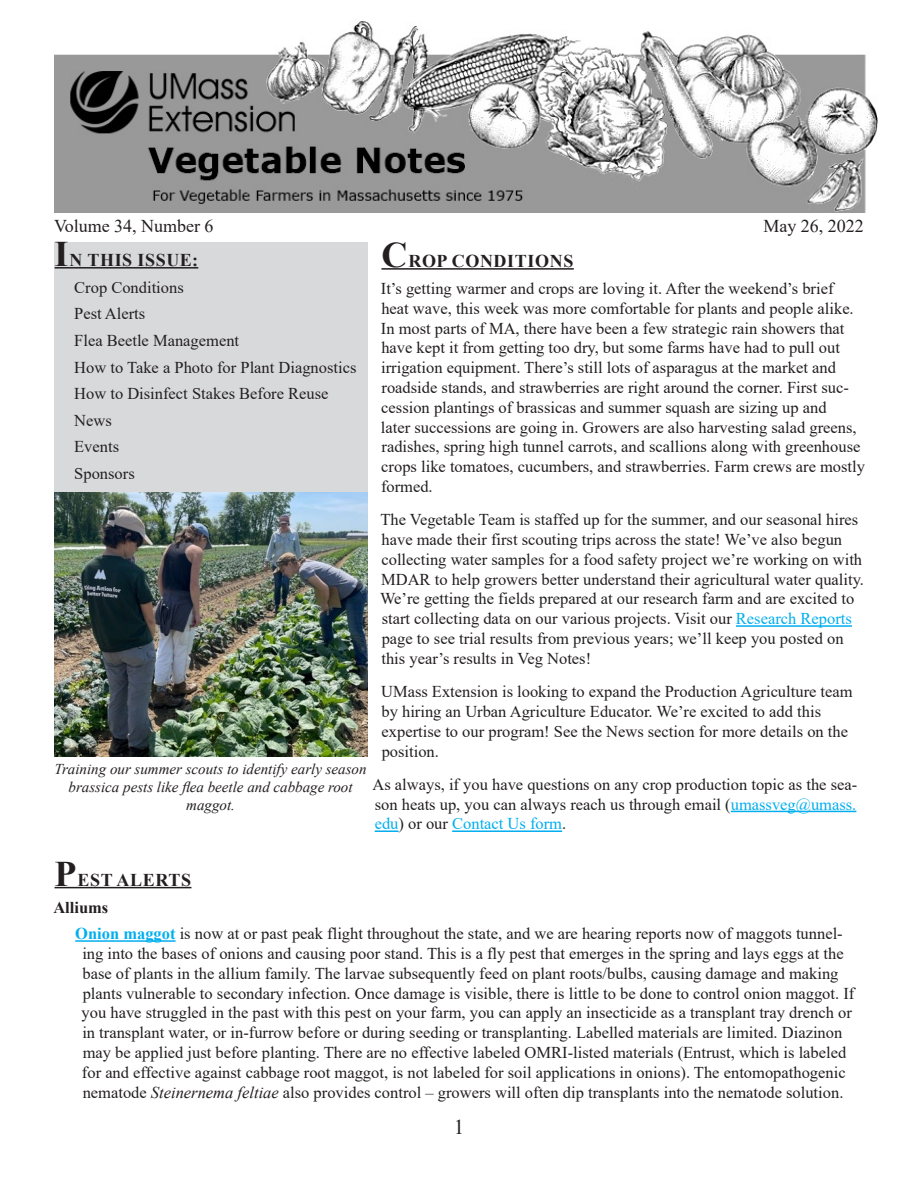
<style>
.page{position:relative;width:918px;height:1188px;background:#fff}
.page>*{position:absolute;margin:0;border:0;box-sizing:border-box;transform-origin:0 0}
.t1{font:21px "Times New Roman";color:#231f20}
.t2{font:700 18px "Times New Roman";letter-spacing:.035em;color:#231f20}
.t3{font:18px "Times New Roman";color:#231f20}
.Main_text{font:16.5px/19.8px "Times New Roman";color:#231f20}
.Bulleted_List{font:16.5px/19.8px "Times New Roman";color:#231f20}
.Paragraph_Heading{font:700 16.5px "Times New Roman";color:#231f20}
.t4{font:italic 15px/18px "Times New Roman";color:#231f20;text-align:center}
.s1{font-size:36px}
.s2{color:#00aeef}
.s3{font-weight:700;color:#00aeef}
.s4{font-style:italic}
</style>
<div class="page">
<hr style="left:381px;top:268px;width:193px;height:2px;background:#231f20">
<hr style="left:736px;top:625px;width:116px;height:2px;background:#00aeef">
<hr style="left:731px;top:811px;width:125px;height:1px;background:#00aeef">
<hr style="left:375px;top:830px;width:24px;height:2px;background:#00aeef">
<hr style="left:452px;top:830px;width:110px;height:2px;background:#00aeef">
<hr style="left:55px;top:887px;width:136px;height:1px;background:#231f20">
<hr style="left:75px;top:940px;width:101px;height:2px;background:#00aeef">
<div style="left:54px;top:242px;width:313px;height:250px;background:#d8d9db"></div>
<hr style="left:55px;top:267px;width:143px;height:2px;background:#231f20">
<img style="left:54px;top:493px;width:313px;height:264px">
<img style="left:54px;top:21px;width:824px;height:192px">
<p class="t3" style="left:54px;top:213px;width:161px">Volume 34, Number 6</p>
<p class="t3" style="left:764px;top:213px;width:102px">May 26, 2022</p>
<p class="t2" style="left:55px;top:247px;width:145px"><span class="s1">I</span>N THIS ISSUE:</p>
<p class="Bulleted_List" style="left:74px;top:277px;width:111px">Crop Conditions</p>
<p class="Bulleted_List" style="left:74px;top:303px;width:73px">Pest Alerts</p>
<p class="Bulleted_List" style="left:74px;top:330px;width:166px">Flea Beetle Management</p>
<p class="Bulleted_List" style="left:74px;top:357px;width:284px">How to Take a Photo for Plant Diagnostics</p>
<p class="Bulleted_List" style="left:74px;top:383px;width:256px">How to Disinfect Stakes Before Reuse</p>
<p class="Bulleted_List" style="left:74px;top:410px;width:39px">News</p>
<p class="Bulleted_List" style="left:74px;top:436px;width:46px">Events</p>
<p class="Bulleted_List" style="left:74px;top:463px;width:62px">Sponsors</p>
<p class="t2" style="left:381px;top:248px;width:194px"><span class="s1">C</span>ROP CONDITIONS</p>
<p class="Main_text" style="left:381px;top:278px;width:486px">It’s getting warmer and crops are loving it. After the weekend’s brief heat wave, this week was more comfortable for plants and people alike.<br>In most parts of MA, there have been a few strategic rain showers that have kept it from getting too dry, but some farms have had to pull out irrigation equipment. There’s still lots of asparagus at the market and roadside stands, and strawberries are right around the corner. First suc&shy;cession plantings of brassicas and summer squash are sizing up and<br>later successions are going in. Growers are also harvesting salad greens, radishes, spring high tunnel carrots, and scallions along with greenhouse crops like tomatoes, cucumbers, and strawberries. Farm crews are mostly formed.</p>
<p class="Main_text" style="left:380px;top:509px;width:485px">The Vegetable Team is staffed up for the summer, and our seasonal hires have made their first scouting trips across the state! We’ve also begun collecting water samples for a food safety project we’re working on with MDAR to help growers better understand their agricultural water quality.<br>We’re getting the fields prepared at our research farm and are excited to start collecting data on our various projects. Visit our <span class="s2">Research Reports </span>page to see trial results from previous years; we’ll keep you posted on this year’s results in Veg Notes!</p>
<p class="Main_text" style="left:381px;top:681px;width:473px">UMass Extension is looking to expand the Production Agriculture team by hiring an Urban Agriculture Educator. We’re excited to add this expertise to our program! See the News section for more details on the position.</p>
<p class="Main_text" style="left:373px;top:774px;width:486px;text-align:justify">As always, if you have questions on any crop production topic as the sea&shy;son heats up, you can always reach us through email (<span class="s2">umassveg@umass. edu</span>) or our <span class="s2">Contact Us form</span>.</p>
<p class="t4" style="left:55px;top:760px;width:314px">Training our summer scouts to identify early season brassica pests like flea beetle and cabbage root maggot.</p>
<p class="t2" style="left:55px;top:867px;width:138px"><span class="s1">P</span>EST ALERTS</p>
<p class="Paragraph_Heading" style="left:53px;top:895px;width:57px">Alliums</p>
<p class="Bulleted_List" style="left:82px;top:923px;width:774px;text-indent:-6px"><span class="s3">Onion maggot</span> is now at or past peak flight throughout the state, and we are hearing reports now of maggots tunnel&shy;ing into the bases of onions and causing poor stand. This is a fly pest that emerges in the spring and lays eggs at the base of plants in the allium family. The larvae subsequently feed on plant roots/bulbs, causing damage and making plants vulnerable to secondary infection. Once damage is visible, there is little to be done to control onion maggot. If you have struggled in the past with this pest on your farm, you can apply an insecticide as a transplant tray drench or in transplant water, or in-furrow before or during seeding or transplanting. Labelled materials are limited. Diazinon may be applied just before planting. There are no effective labeled OMRI-listed materials (Entrust, which is labeled for and effective against cabbage root maggot, is not labeled for soil applications in onions). The entomopathogenic nematode <span class="s4">Steinernema feltiae</span> also provides control – growers will often dip transplants into the nematode solution.</p>
<p class="t1" style="left:454px;top:1112px;width:12px">1</p>
</div>
